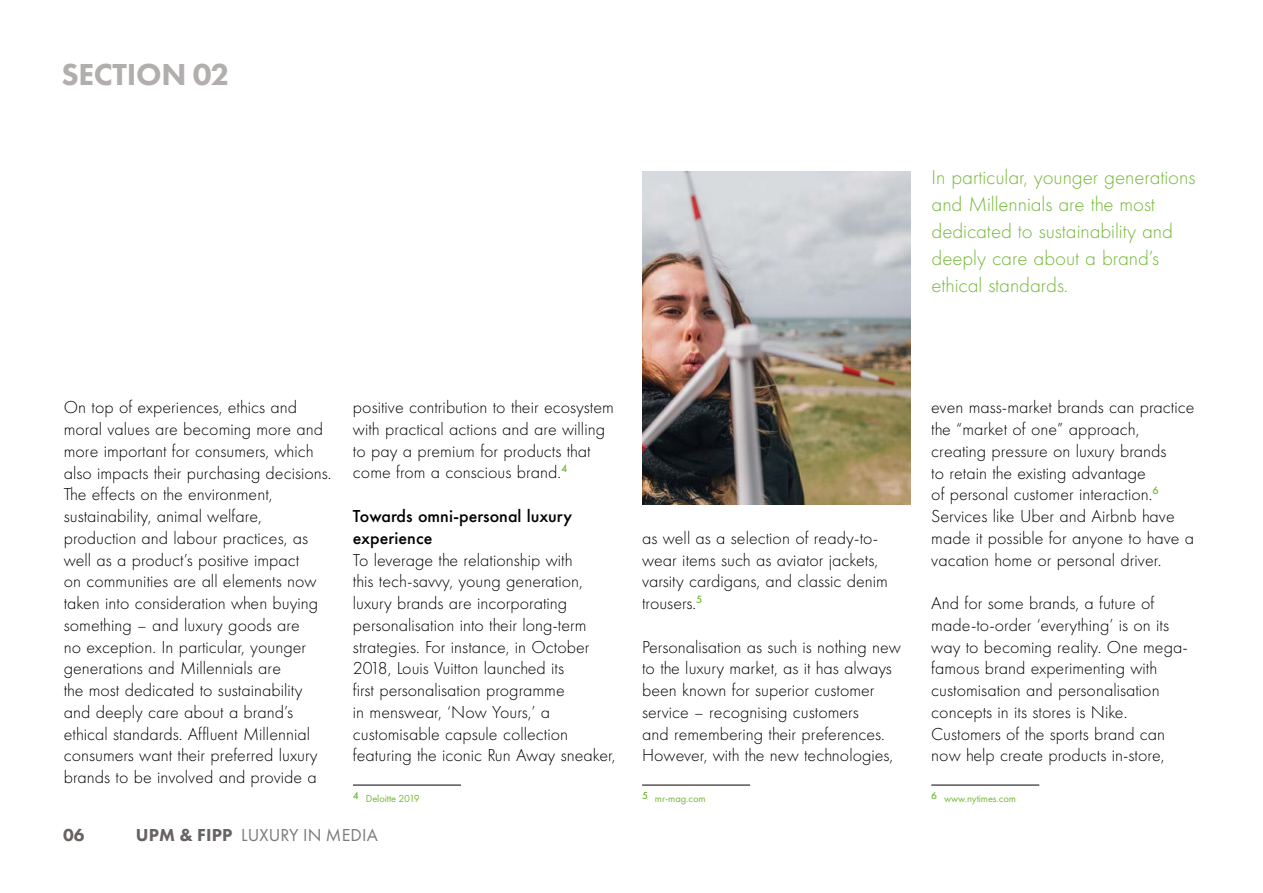
<style>
.page{position:relative;width:1263px;height:893px;background:#fff}
.page>*{position:absolute;margin:0;border:0;box-sizing:border-box;transform-origin:0 0}
.t1{font:800 31.5px "Futura PT";letter-spacing:-.01em;color:#b1aead}
.t2{font:300 21px/27px "Futura PT";letter-spacing:-.005em;color:#76b837}
.t3{font:300 18px/21.8px "Futura PT";color:#000}
.t4{font:500 18px/21.8px "Futura PT";color:#000}
.t5{font:18px "Futura PT";letter-spacing:.01em;color:#7c7b7b}
.t6{font:800 18px "Futura PT";color:#676362}
.t7{font:10.5px "Futura PT";letter-spacing:-.01em;color:#76b837}
.s1{font-weight:800;color:#676362}
</style>
<div class="page">
<hr style="left:353px;top:785px;width:108px;height:1px;background:#000">
<hr style="left:642px;top:785px;width:108px;height:1px;background:#000">
<hr style="left:931px;top:785px;width:108px;height:1px;background:#000">
<img style="left:642px;top:171px;width:268px;height:333px">
<h1 class="t1" style="left:61px;top:55px;width:170px">SECTION 02</h1>
<p class="t2" style="left:931px;top:164px;width:265px">In particular, younger generations and Millennials are the most dedicated to sustainability and deeply care about a brand’s ethical standards.</p>
<p class="t3" style="left:64px;top:397px;width:269px">On top of experiences, ethics and moral values are becoming more and more important for consumers, which also impacts their purchasing decisions.<br>The effects on the environment, sustainability, animal welfare, production and labour practices, as well as a product’s positive impact<br>on communities are all elements now taken into consideration when buying something – and luxury goods are<br>no exception. In particular, younger generations and Millennials are<br>the most dedicated to sustainability and deeply care about a brand’s ethical standards. Affluent Millennial consumers want their preferred luxury brands to be involved and provide a</p>
<p class="t3" style="left:353px;top:396px;width:262px">positive contribution to their ecosystem with practical actions and are willing to pay a premium for products that come from a conscious brand.<sup>4</sup></p>
<p class="t4" style="left:353px;top:505px;width:221px">Towards omni-personal luxury experience</p>
<p class="t3" style="left:353px;top:549px;width:264px">To leverage the relationship with<br>this tech-savvy, young generation, luxury brands are incorporating personalisation into their long-term strategies. For instance, in October 2018, Louis Vuitton launched its<br>first personalisation programme<br>in menswear, ‘Now Yours,’ a customisable capsule collection featuring the iconic Run Away sneaker,</p>
<p class="t7" style="left:353px;top:792px;width:68px"><sup>4</sup> Deloitte 2019</p>
<p class="t6" style="left:63px;top:824px;width:23px">06</p>
<p class="t5" style="left:136px;top:825px;width:244px"><span class="s1">UPM &amp; FIPP</span> LUXURY IN MEDIA</p>
<p class="t3" style="left:642px;top:527px;width:247px">as well as a selection of ready-to&shy;wear items such as aviator jackets, varsity cardigans, and classic denim trousers.<sup>5</sup></p>
<p class="t3" style="left:642px;top:636px;width:260px">Personalisation as such is nothing new to the luxury market, as it has always been known for superior customer service – recognising customers<br>and remembering their preferences.<br>However, with the new technologies,</p>
<p class="t7" style="left:642px;top:792px;width:65px"><sup>5</sup> mr-mag.com</p>
<p class="t3" style="left:931px;top:397px;width:265px">even mass-market brands can practice the “market of one” approach, creating pressure on luxury brands<br>to retain the existing advantage<br>of personal customer interaction.<sup>6<br></sup>Services like Uber and Airbnb have made it possible for anyone to have a vacation home or personal driver.</p>
<p class="t3" style="left:931px;top:592px;width:258px">And for some brands, a future of made-to-order ‘everything’ is on its way to becoming reality. One mega&shy;famous brand experimenting with customisation and personalisation concepts in its stores is Nike.<br>Customers of the sports brand can now help create products in-store,</p>
<p class="t7" style="left:931px;top:792px;width:86px"><sup>6</sup> www.nytimes.com</p>
</div>
